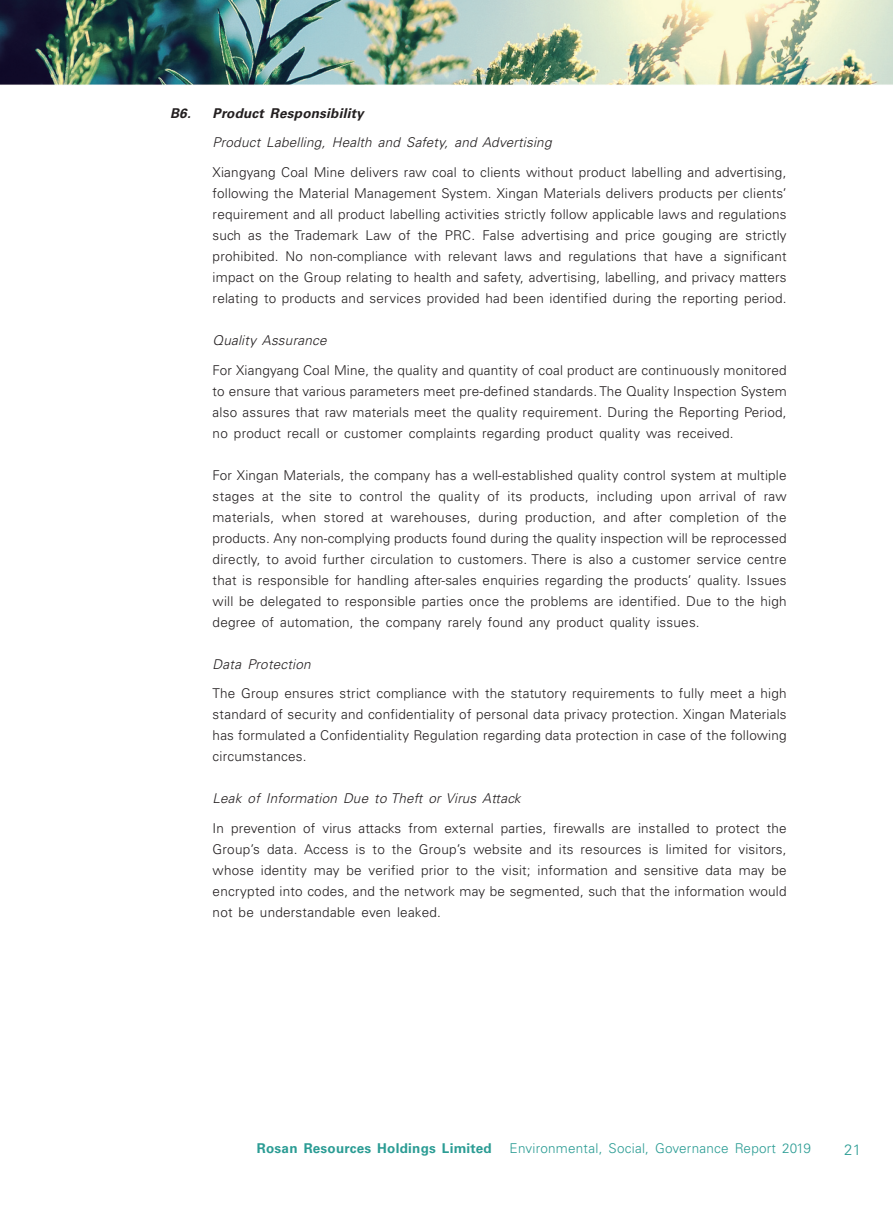
<style>
.page{position:relative;width:893px;height:1212px;background:#fff}
.page>*{position:absolute;margin:0;border:0;box-sizing:border-box;transform-origin:0 0}
.t1{font:300 15px "Univers LT Std";color:#2b9c94}
.t2{font:300 13.5px/21px "Univers LT Std";letter-spacing:.015em;color:#231f20;text-align:justify}
.t3{font:italic 300 13.5px "Univers LT Std";letter-spacing:.015em;color:#231f20}
.t4{font:300 13.5px "Univers LT Std";letter-spacing:.015em;color:#2b9c94}
.t5{font:700 13.5px "Univers LT Std";letter-spacing:.015em;color:#2b9c94}
.t6{font:italic 700 13.5px "Univers LT Std";letter-spacing:.015em;color:#231f20}
</style>
<div class="page">
<img style="left:0;top:0;width:893px;height:85px">
<p class="t6" style="left:170px;top:108px;width:195px">B6. Product Responsibility</p>
<p class="t3" style="left:213px;top:137px;width:340px">Product Labelling, Health and Safety, and Advertising</p>
<p class="t2" style="left:213px;top:163px;width:576px">Xiangyang Coal Mine delivers raw coal to clients without product labelling and advertising, following the Material Management System. Xingan Materials delivers products per clients’ requirement and all product labelling activities strictly follow applicable laws and regulations such as the Trademark Law of the PRC. False advertising and price gouging are strictly prohibited. No non-compliance with relevant laws and regulations that have a significant impact on the Group relating to health and safety, advertising, labelling, and privacy matters relating to products and services provided had been identified during the reporting period.</p>
<p class="t3" style="left:213px;top:335px;width:115px">Quality Assurance</p>
<p class="t2" style="left:213px;top:360px;width:576px">For Xiangyang Coal Mine, the quality and quantity of coal product are continuously monitored to ensure that various parameters meet pre-defined standards. The Quality Inspection System also assures that raw materials meet the quality requirement. During the Reporting Period, no product recall or customer complaints regarding product quality was received.</p>
<p class="t2" style="left:213px;top:465px;width:576px">For Xingan Materials, the company has a well-established quality control system at multiple stages at the site to control the quality of its products, including upon arrival of raw materials, when stored at warehouses, during production, and after completion of the products. Any non-complying products found during the quality inspection will be reprocessed directly, to avoid further circulation to customers. There is also a customer service centre that is responsible for handling after-sales enquiries regarding the products’ quality. Issues will be delegated to responsible parties once the problems are identified. Due to the high degree of automation, the company rarely found any product quality issues.</p>
<p class="t3" style="left:213px;top:658px;width:100px">Data Protection</p>
<p class="t2" style="left:213px;top:684px;width:576px">The Group ensures strict compliance with the statutory requirements to fully meet a high standard of security and confidentiality of personal data privacy protection. Xingan Materials has formulated a Confidentiality Regulation regarding data protection in case of the following circumstances.</p>
<p class="t3" style="left:213px;top:793px;width:309px">Leak of Information Due to Theft or Virus Attack</p>
<p class="t2" style="left:213px;top:818px;width:576px">In prevention of virus attacks from external parties, firewalls are installed to protect the Group’s data. Access is to the Group’s website and its resources is limited for visitors, whose identity may be verified prior to the visit; information and sensitive data may be encrypted into codes, and the network may be segmented, such that the information would not be understandable even leaked.</p>
<p class="t5" style="left:257px;top:1143px;width:236px">Rosan Resources Holdings Limited</p>
<p class="t4" style="left:510px;top:1143px;width:303px">Environmental, Social, Governance Report 2019</p>
<p class="t1" style="left:844px;top:1143px;width:19px">21</p>
</div>
